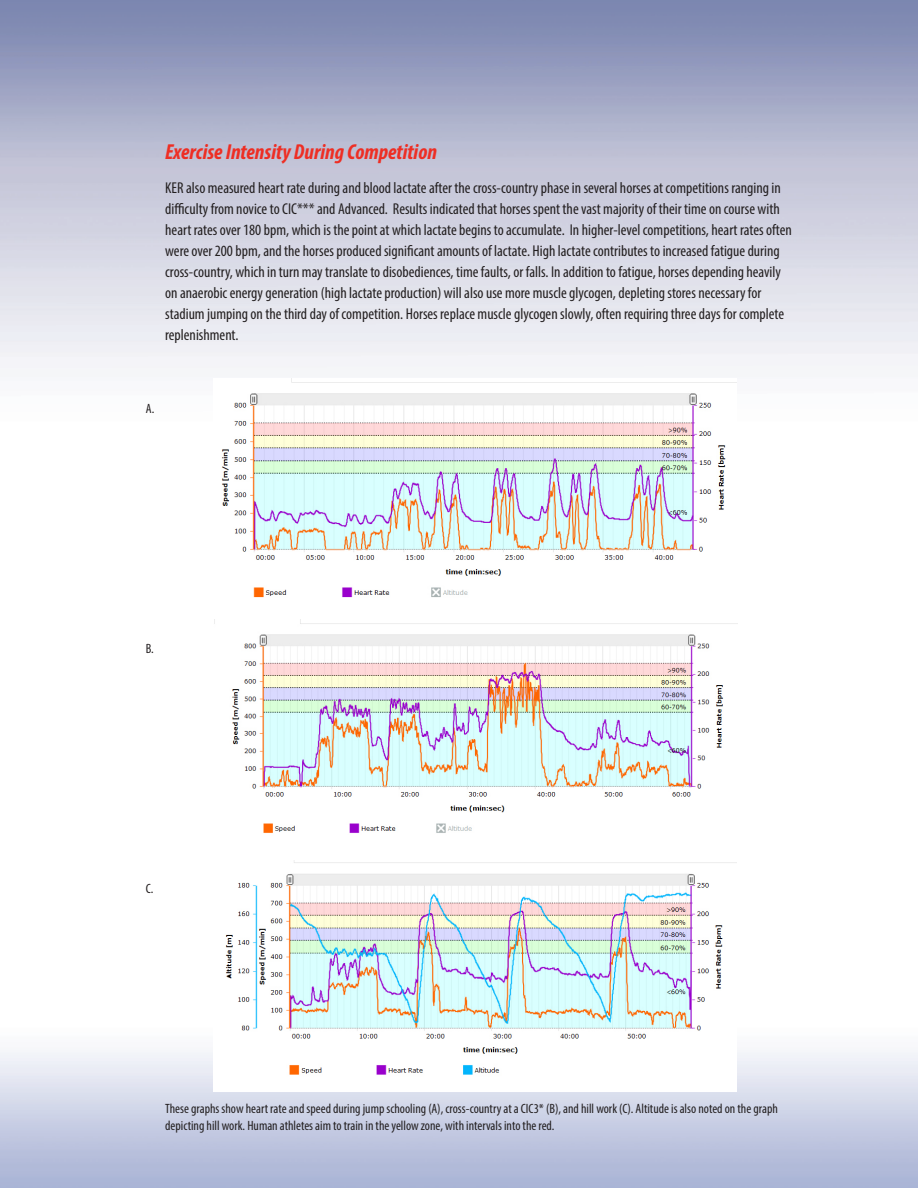
<style>
.page{position:relative;width:918px;height:1188px;background:#fff}
.page>*{position:absolute;margin:0;border:0;box-sizing:border-box;transform-origin:0 0}
.t1{font:italic 700 condensed 21.75px "Myriad Pro";color:#ee2e24}
.t2{font:condensed 15.75px/21px "Myriad Pro";color:#231f20}
.t3{font:condensed 13.5px/16.8px "Myriad Pro";color:#231f20}
</style>
<div class="page">
<img style="left:225px;top:860px;width:512px;height:215px">
<img style="left:221px;top:379px;width:516px;height:219px">
<img style="left:214px;top:620px;width:523px;height:214px">
<p class="t1" style="left:165px;top:138px;width:273px">Exercise Intensity During Competition</p>
<p class="t2" style="left:165px;top:177px;width:628px">KER also measured heart rate during and blood lactate after the cross-country phase in several horses at competitions ranging in difficulty from novice to CIC*** and Advanced. Results indicated that horses spent the vast majority of their time on course with heart rates over 180 bpm, which is the point at which lactate begins to accumulate. In higher-level competitions, heart rates often were over 200 bpm, and the horses produced significant amounts of lactate. High lactate contributes to increased fatigue during cross-country, which in turn may translate to disobediences, time faults, or falls. In addition to fatigue, horses depending heavily on anaerobic energy generation (high lactate production) will also use more muscle glycogen, depleting stores necessary for stadium jumping on the third day of competition. Horses replace muscle glycogen slowly, often requiring three days for complete replenishment.</p>
<p class="t3" style="left:146px;top:400px;width:10px">A.</p>
<p class="t3" style="left:146px;top:640px;width:10px">B.</p>
<p class="t3" style="left:146px;top:880px;width:9px">C.</p>
<p class="t3" style="left:165px;top:1100px;width:614px">These graphs show heart rate and speed during jump schooling (A), cross-country at a CIC3* (B), and hill work (C). Altitude is also noted on the graph depicting hill work. Human athletes aim to train in the yellow zone, with intervals into the red.</p>
</div>
